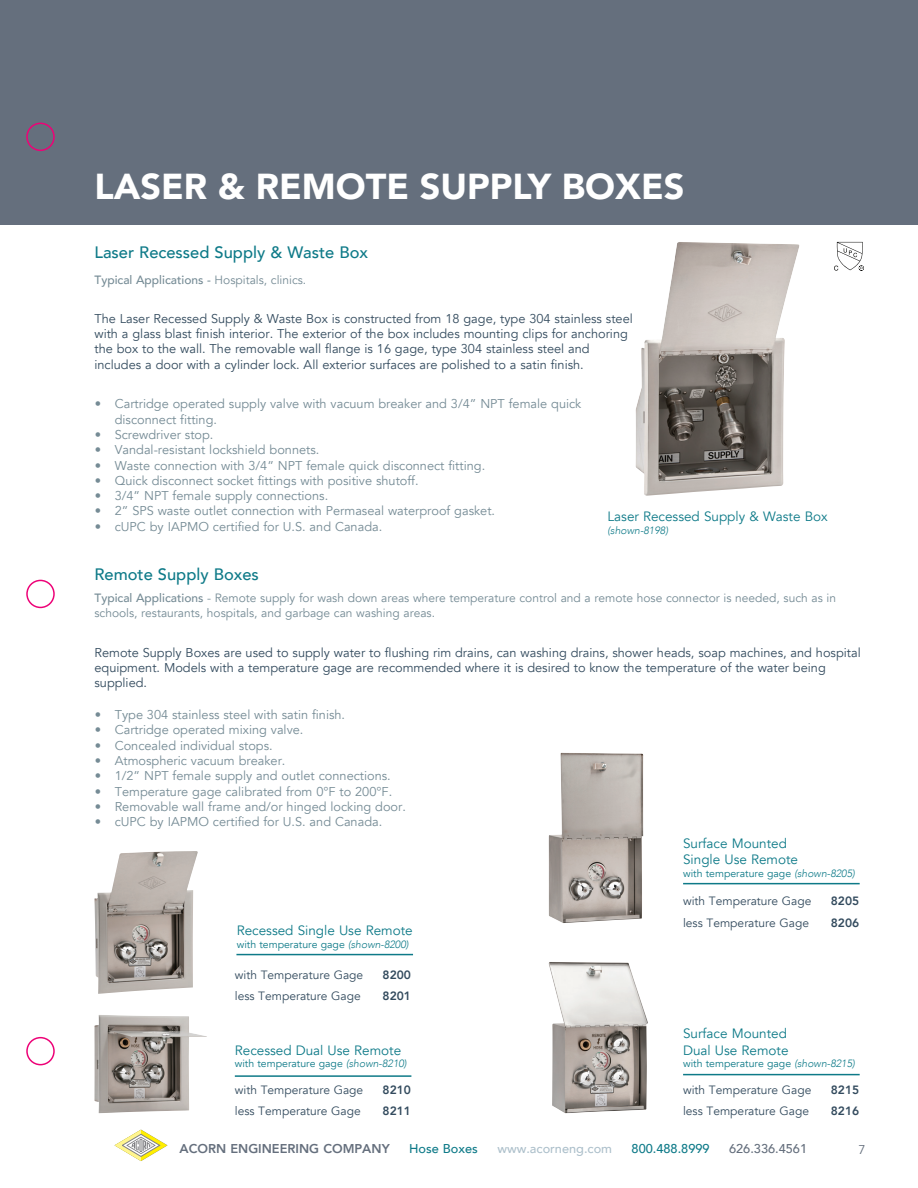
<style>
.page{position:relative;width:918px;height:1188px;background:#fff}
.page>*{position:absolute;margin:0;border:0;box-sizing:border-box;transform-origin:0 0}
.t1{font:900 36px "Avenir";color:#fff}
.body_copy{font:500 16.5px "Avenir";color:#0e7a88}
.body_copy-2{font:13.5px/16.2px "Avenir";color:#0e7a88}
.t2{font:12.75px/15.3px "Avenir";color:#758b95}
.body_copy-3{font:12.75px/15.3px "Avenir";color:#334b5e}
.t3{font:800 12.75px "Avenir";color:#656f7d}
.t4{font:500 12.75px "Avenir";color:#0e7a88}
.t5{font:500 12.75px "Avenir";color:#adc0cb}
.t6{font:500 12.75px "Avenir";color:#656f7d}
.t7{font:12.75px "Avenir";color:#656f7d}
.typical_applications{font:12px/14.4px "Avenir";color:#758b95}
.body_copy-4{font:12px "Avenir";color:#334b5e}
.typical_applications-2{font:500 12px "Avenir";color:#758b95}
.body_copy-5{font:800 12px "Avenir";color:#334b5e}
.body_copy-6{font:10.5px "Avenir";color:#0e7a88}
.body_copy-7{font:italic 300 10.5px "Avenir";color:#0e7a88}
.s1{font-weight:400}
.s2{font-weight:500}
.s3{font-weight:300;font-style:italic}
</style>
<div class="page">
<svg style="left:114px;top:1130px;width:54px;height:31px"></svg>
<div style="left:0;top:0;width:918px;height:225px;background:#656f7d"></div>
<svg style="left:834px;top:242px;width:30px;height:29px"></svg>
<img style="left:635px;top:242px;width:165px;height:254px">
<img style="left:94px;top:851px;width:104px;height:143px">
<hr style="left:236px;top:954px;width:177px;height:1px;background:#0e7a88">
<img style="left:549px;top:753px;width:94px;height:170px">
<hr style="left:683px;top:883px;width:177px;height:1px;background:#0e7a88">
<img style="left:94px;top:1015px;width:113px;height:98px">
<hr style="left:235px;top:1075px;width:176px;height:2px;background:#0e7a88">
<img style="left:549px;top:962px;width:99px;height:151px">
<hr style="left:683px;top:1074px;width:177px;height:1px;background:#0e7a88">
<div style="left:26px;top:580px;width:29px;height:28px;border:2px solid #ed0277;border-radius:50%"></div>
<div style="left:26px;top:1037px;width:29px;height:28px;border:2px solid #ed0277;border-radius:50%"></div>
<div style="left:26px;top:123px;width:29px;height:28px;border:2px solid #ed0277;border-radius:50%"></div>
<p class="t1" style="left:94px;top:156px;width:591px">LASER &amp; REMOTE SUPPLY BOXES</p>
<p class="body_copy" style="left:94px;top:238px;width:275px">Laser Recessed Supply &amp; Waste Box</p>
<p class="typical_applications-2" style="left:94px;top:269px;width:213px">Typical Applications - <span class="s1">Hospitals, clinics.</span></p>
<p class="body_copy-3" style="left:94px;top:311px;width:540px">The Laser Recessed Supply &amp; Waste Box is constructed from 18 gage, type 304 stainless steel with a glass blast finish interior. The exterior of the box includes mounting clips for anchoring the box to the wall. The removable wall flange is 16 gage, type 304 stainless steel and includes a door with a cylinder lock. All exterior surfaces are polished to a satin finish.</p>
<p class="t2" style="left:115px;top:397px;width:468px;text-indent:-20px">• Cartridge operated supply valve with vacuum breaker and 3/4” NPT female quick disconnect fitting.</p>
<p class="t2" style="left:95px;top:427px;width:120px">• Screwdriver stop.</p>
<p class="t2" style="left:95px;top:442px;width:226px">• Vandal-resistant lockshield bonnets.</p>
<p class="t2" style="left:95px;top:458px;width:392px">• Waste connection with 3/4” NPT female quick disconnect fitting.</p>
<p class="t2" style="left:95px;top:473px;width:325px">• Quick disconnect socket fittings with positive shutoff.</p>
<p class="t2" style="left:95px;top:488px;width:235px">• 3/4” NPT female supply connections.</p>
<p class="t2" style="left:95px;top:504px;width:402px">• 2” SPS waste outlet connection with Permaseal waterproof gasket.</p>
<p class="t2" style="left:95px;top:519px;width:289px">• cUPC by IAPMO certified for U.S. and Canada.</p>
<p class="body_copy-2" style="left:608px;top:509px;width:222px">Laser Recessed Supply &amp; Waste Box</p>
<p class="body_copy-7" style="left:608px;top:524px;width:62px">(shown-8198)</p>
<p class="body_copy" style="left:94px;top:560px;width:166px">Remote Supply Boxes</p>
<p class="typical_applications" style="left:94px;top:591px;width:743px"><span class="s2">Typical Applications</span> - Remote supply for wash down areas where temperature control and a remote hose connector is needed, such as in schools, restaurants, hospitals, and garbage can washing areas.</p>
<p class="body_copy-3" style="left:94px;top:645px;width:768px">Remote Supply Boxes are used to supply water to flushing rim drains, can washing drains, shower heads, soap machines, and hospital equipment. Models with a temperature gage are recommended where it is desired to know the temperature of the water being supplied.</p>
<p class="t2" style="left:95px;top:707px;width:252px">• Type 304 stainless steel with satin finish.</p>
<p class="t2" style="left:95px;top:723px;width:210px">• Cartridge operated mixing valve.</p>
<p class="t2" style="left:95px;top:738px;width:179px">• Concealed individual stops.</p>
<p class="t2" style="left:95px;top:753px;width:192px">• Atmospheric vacuum breaker.</p>
<p class="t2" style="left:95px;top:768px;width:297px">• 1/2” NPT female supply and outlet connections.</p>
<p class="t2" style="left:95px;top:784px;width:299px">• Temperature gage calibrated from 0°F to 200°F.</p>
<p class="t2" style="left:95px;top:799px;width:313px">• Removable wall frame and/or hinged locking door.</p>
<p class="t2" style="left:95px;top:814px;width:289px">• cUPC by IAPMO certified for U.S. and Canada.</p>
<p class="body_copy-2" style="left:237px;top:923px;width:177px">Recessed Single Use Remote</p>
<p class="body_copy-6" style="left:237px;top:938px;width:173px">with temperature gage <span class="s3">(shown-8200)</span></p>
<p class="body_copy-4" style="left:235px;top:967px;width:130px">with Temperature Gage</p>
<p class="body_copy-5" style="left:383px;top:963px;width:30px">8200</p>
<p class="body_copy-4" style="left:235px;top:988px;width:127px">less Temperature Gage</p>
<p class="body_copy-5" style="left:383px;top:985px;width:30px">8201</p>
<p class="body_copy-2" style="left:235px;top:1042px;width:168px">Recessed Dual Use Remote</p>
<p class="body_copy-6" style="left:235px;top:1057px;width:173px">with temperature gage <span class="s3">(shown-8210)</span></p>
<p class="body_copy-4" style="left:235px;top:1083px;width:130px">with Temperature Gage</p>
<p class="body_copy-5" style="left:383px;top:1079px;width:30px">8210</p>
<p class="body_copy-4" style="left:235px;top:1104px;width:127px">less Temperature Gage</p>
<p class="body_copy-5" style="left:383px;top:1100px;width:30px">8211</p>
<p class="body_copy-2" style="left:683px;top:836px;width:117px">Surface Mounted<br>Single Use Remote</p>
<p class="body_copy-6" style="left:683px;top:867px;width:173px">with temperature gage <span class="s3">(shown-8205)</span></p>
<p class="body_copy-4" style="left:683px;top:894px;width:130px">with Temperature Gage</p>
<p class="body_copy-5" style="left:831px;top:890px;width:30px">8205</p>
<p class="body_copy-4" style="left:683px;top:915px;width:127px">less Temperature Gage</p>
<p class="body_copy-5" style="left:831px;top:911px;width:30px">8206</p>
<p class="body_copy-2" style="left:683px;top:1026px;width:107px">Surface Mounted<br>Dual Use Remote</p>
<p class="body_copy-6" style="left:683px;top:1057px;width:173px">with temperature gage <span class="s3">(shown-8215)</span></p>
<p class="body_copy-4" style="left:683px;top:1083px;width:130px">with Temperature Gage</p>
<p class="body_copy-5" style="left:831px;top:1079px;width:30px">8215</p>
<p class="body_copy-4" style="left:683px;top:1104px;width:127px">less Temperature Gage</p>
<p class="body_copy-5" style="left:831px;top:1100px;width:30px">8216</p>
<p class="t3" style="left:180px;top:1137px;width:212px">ACORN ENGINEERING COMPANY</p>
<p class="t4" style="left:409px;top:1138px;width:70px">Hose Boxes</p>
<p class="t5" style="left:497px;top:1138px;width:116px">www.acorneng.com</p>
<p class="t4" style="left:632px;top:1138px;width:79px">800.488.8999</p>
<p class="t6" style="left:729px;top:1138px;width:79px">626.336.4561</p>
<p class="t7" style="left:858px;top:1142px;width:9px">7</p>
</div>
